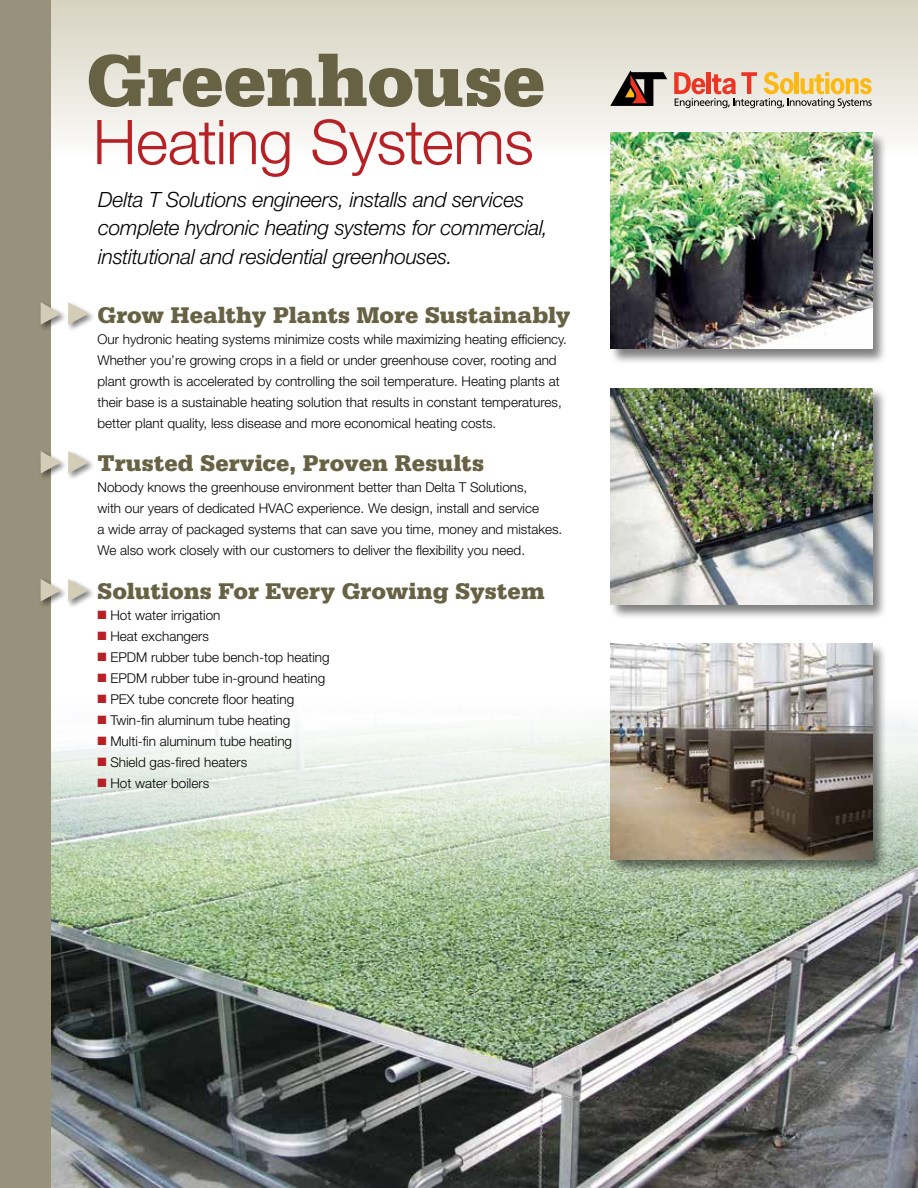
<style>
.page{position:relative;width:918px;height:1188px;background:#fff}
.page>*{position:absolute;margin:0;border:0;box-sizing:border-box;transform-origin:0 0}
.t1{font:900 77.25px "Serifa";letter-spacing:-.005em;color:#676244}
.t2{font:300 61.8px "Helvetica Neue";letter-spacing:-.01em;color:#b72126}
.t3{font:900 24px "Serifa";color:#676244}
.t4{font:italic 300 21px/28.5px "Helvetica Neue";letter-spacing:-.015em;color:#000}
.t5{font:300 13.5px/21px "Helvetica Neue";color:#000}
.s1{color:#b72126}
</style>
<div class="page">
<div style="left:0;top:0;width:918px;height:157px;background:linear-gradient(to bottom,#d7d2bf,#fcfbfa)"></div>
<img style="left:51px;top:720px;width:867px;height:468px">
<div style="left:0;top:0;width:51px;height:1188px;background:#98917b"></div>
<div style="left:609px;top:132px;width:279px;height:233px;background:#000;opacity:.5"></div>
<img style="left:610px;top:133px;width:262px;height:216px">
<div style="left:609px;top:387px;width:279px;height:233px;background:#000;opacity:.5"></div>
<img style="left:610px;top:388px;width:262px;height:216px">
<div style="left:609px;top:642px;width:279px;height:233px;background:#000;opacity:.5"></div>
<img style="left:610px;top:643px;width:262px;height:216px">
<div style="left:39px;top:301px;width:57px;height:31px;background:#000;opacity:.5"></div>
<svg style="left:41px;top:302px;width:20px;height:23px"></svg>
<svg style="left:68px;top:302px;width:21px;height:23px"></svg>
<div style="left:39px;top:450px;width:57px;height:31px;background:#000;opacity:.5"></div>
<svg style="left:41px;top:451px;width:20px;height:23px"></svg>
<svg style="left:68px;top:451px;width:21px;height:23px"></svg>
<div style="left:39px;top:578px;width:57px;height:31px;background:#000;opacity:.5"></div>
<svg style="left:41px;top:579px;width:20px;height:22px"></svg>
<svg style="left:68px;top:579px;width:21px;height:22px"></svg>
<svg style="left:674px;top:72px;width:198px;height:36px;background:#debb98"></svg>
<svg style="left:610px;top:70px;width:57px;height:36px;background:#806e65"></svg>
<h1 class="t1" style="left:86px;top:35px;width:461px">Greenhouse</h1>
<h2 class="t2" style="left:93px;top:104px;width:443px">Heating Systems</h2>
<h3 class="t4" style="left:98px;top:185px;width:451px">Delta T Solutions engineers, installs and services complete hydronic heating systems for commercial, institutional and residential greenhouses.</h3>
<h3 class="t3" style="left:98px;top:301px;width:475px">Grow Healthy Plants More Sustainably</h3>
<p class="t5" style="left:98px;top:328px;width:471px">Our hydronic heating systems minimize costs while maximizing heating efficiency.<br>Whether you’re growing crops in a field or under greenhouse cover, rooting and plant growth is accelerated by controlling the soil temperature. Heating plants at their base is a sustainable heating solution that results in constant temperatures, better plant quality, less disease and more economical heating costs.</p>
<h3 class="t3" style="left:98px;top:449px;width:388px">Trusted Service, Proven Results</h3>
<p class="t5" style="left:98px;top:477px;width:466px">Nobody knows the greenhouse environment better than Delta T Solutions,<br>with our years of dedicated HVAC experience. We design, install and service<br>a wide array of packaged systems that can save you time, money and mistakes.<br>We also work closely with our customers to deliver the flexibility you need.</p>
<h3 class="t3" style="left:98px;top:577px;width:449px">Solutions For Every Growing System</h3>
<p class="t5" style="left:98px;top:604px;width:124px"><span class="s1">■</span> Hot water irrigation</p>
<p class="t5" style="left:98px;top:625px;width:113px"><span class="s1">■</span> Heat exchangers</p>
<p class="t5" style="left:98px;top:646px;width:234px"><span class="s1">■</span> EPDM rubber tube bench-top heating</p>
<p class="t5" style="left:98px;top:667px;width:229px"><span class="s1">■</span> EPDM rubber tube in-ground heating</p>
<p class="t5" style="left:98px;top:688px;width:198px"><span class="s1">■</span> PEX tube concrete floor heating</p>
<p class="t5" style="left:98px;top:709px;width:194px"><span class="s1">■</span> Twin-fin aluminum tube heating</p>
<p class="t5" style="left:98px;top:730px;width:196px"><span class="s1">■</span> Multi-fin aluminum tube heating</p>
<p class="t5" style="left:98px;top:751px;width:151px"><span class="s1">■</span> Shield gas-fired heaters</p>
<p class="t5" style="left:98px;top:772px;width:113px"><span class="s1">■</span> Hot water boilers</p>
</div>
